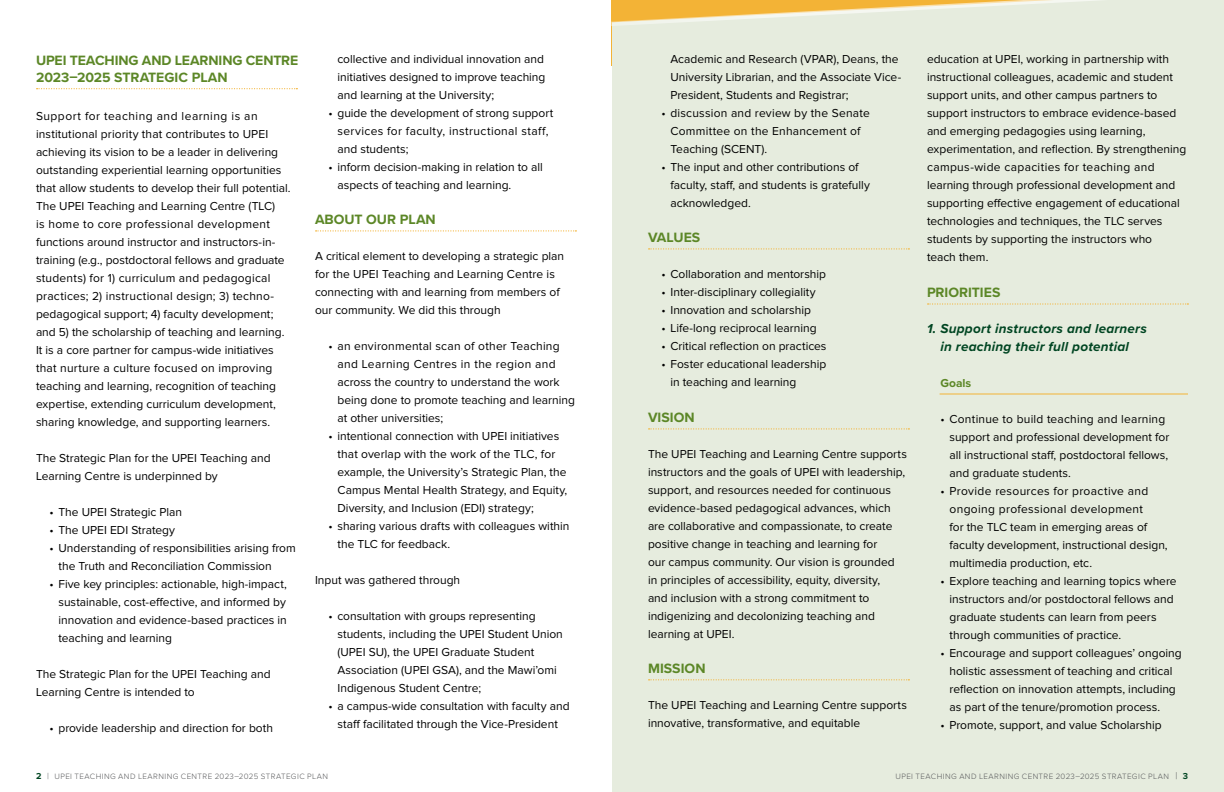
<style>
.page{position:relative;width:1224px;height:792px;background:#fff}
.page>*{position:absolute;margin:0;border:0;box-sizing:border-box;transform-origin:0 0}
.t1{font:700 14px/16.8px "Proxima Nova";color:#5c8727}
.t2{font:italic 700 13.5px/18px "Proxima Nova";letter-spacing:.02em;color:#004522;text-align:center}
.t3{font:12px/18px "Proxima Nova";color:#000}
.t4{font:700 12px "Proxima Nova";color:#5c8727}
.t5{font:300 8px "Proxima Nova";letter-spacing:.05em;color:#58595b}
.s1{font-weight:700;font-size:9px;color:#004522}
.s2{font-size:9px}
.s3{font-size:10px}
</style>
<div class="page">
<svg style="left:37px;top:88px;width:260px;height:1px"></svg>
<svg style="left:316px;top:230px;width:260px;height:2px"></svg>
<div style="left:612px;top:36px;width:612px;height:756px;background:#e6ecde"></div>
<svg style="left:611px;top:0;width:613px;height:36px;background:#eae0bb"></svg>
<svg style="left:649px;top:248px;width:260px;height:2px"></svg>
<svg style="left:649px;top:428px;width:260px;height:2px"></svg>
<svg style="left:649px;top:679px;width:260px;height:1px"></svg>
<svg style="left:928px;top:303px;width:260px;height:2px"></svg>
<hr style="left:940px;top:394px;width:248px;height:1px;background:#f3b336">
<h3 class="t1" style="left:36px;top:52px;width:264px">UPEI TEACHING AND LEARNING CENTRE<br>2023–2025 STRATEGIC PLAN</h3>
<p class="t3" style="left:36px;top:107px;width:256px">Support for teaching and learning is an institutional priority that contributes to UPEI achieving its vision to be a leader in delivering outstanding experiential learning opportunities that allow students to develop their full potential.<br>The UPEI Teaching and Learning Centre (TLC)<br>is home to core professional development functions around instructor and instructors-in&shy;training (e.g., postdoctoral fellows and graduate students) for 1) curriculum and pedagogical practices; 2) instructional design; 3) techno&shy;pedagogical support; 4) faculty development; and 5) the scholarship of teaching and learning.<br>It is a core partner for campus-wide initiatives that nurture a culture focused on improving teaching and learning, recognition of teaching expertise, extending curriculum development, sharing knowledge, and supporting learners.</p>
<p class="t3" style="left:36px;top:449px;width:236px">The Strategic Plan for the UPEI Teaching and<br>Learning Centre is underpinned by</p>
<p class="t3" style="left:50px;top:503px;width:134px">• The UPEI Strategic Plan</p>
<p class="t3" style="left:50px;top:521px;width:127px">• The UPEI EDI Strategy</p>
<p class="t3" style="left:58px;top:539px;width:239px;text-indent:-9px">• Understanding of responsibilities arising from the Truth and Reconciliation Commission</p>
<p class="t3" style="left:58px;top:575px;width:230px;text-align:justify;text-indent:-9px">• Five key principles: actionable, high-impact, sustainable, cost-efective, and informed by innovation and evidence-based practices in teaching and learning</p>
<p class="t3" style="left:36px;top:665px;width:236px">The Strategic Plan for the UPEI Teaching and<br>Learning Centre is intended to</p>
<p class="t3" style="left:50px;top:719px;width:225px">• provide leadership and direction for both</p>
<p class="t3" style="left:338px;top:51px;width:209px;text-align:justify">collective and individual innovation and initiatives designed to improve teaching and learning at the University;</p>
<p class="t3" style="left:338px;top:105px;width:217px;text-indent:-9px">• guide the development of strong support services for faculty, instructional staff, and students;</p>
<p class="t3" style="left:338px;top:159px;width:207px;text-indent:-9px">• inform decision-making in relation to all aspects of teaching and learning.</p>
<h3 class="t1" style="left:315px;top:211px;width:122px">ABOUT OUR PLAN</h3>
<p class="t3" style="left:315px;top:248px;width:251px">A critical element to developing a strategic plan for the UPEI Teaching and Learning Centre is connecting with and learning from members of our community. We did this through</p>
<p class="t3" style="left:338px;top:338px;width:239px;text-indent:-9px">• an environmental scan of other Teaching and Learning Centres in the region and across the country to understand the work being done to promote teaching and learning at other universities;</p>
<p class="t3" style="left:338px;top:428px;width:231px;text-indent:-9px">• intentional connection with UPEI initiatives that overlap with the work of the TLC, for example, the University’s Strategic Plan, the Campus Mental Health Strategy, and Equity, Diversity, and Inclusion (EDI) strategy;</p>
<p class="t3" style="left:338px;top:518px;width:233px;text-indent:-9px">• sharing various drafts with colleagues within the TLC for feedback.</p>
<p class="t3" style="left:315px;top:572px;width:147px">Input was gathered through</p>
<p class="t3" style="left:338px;top:608px;width:227px;text-indent:-9px">• consultation with groups representing students, including the UPEI Student Union (UPEI SU), the UPEI Graduate Student Association (UPEI GSA), and the Mawi’omi Indigenous Student Centre;</p>
<p class="t3" style="left:328px;top:698px;width:243px;text-align:center">• a campus-wide consultation with faculty and staf facilitated through the Vice-President</p>
<p class="t5" style="left:36px;top:770px;width:294px"><span class="s1">2</span> <span class="s2">|</span> UPEI TEACHING AND LEARNING CENTRE 2023–2025 STRATEGIC PLAN</p>
<p class="t3" style="left:670px;top:51px;width:232px">Academic and Research (VPAR), Deans, the<br>University Librarian, and the Associate Vice-<br>President, Students and Registrar;</p>
<p class="t3" style="left:670px;top:105px;width:201px;text-indent:-9px">• discussion and review by the Senate<br>Committee on the Enhancement of<br>Teaching (SCENT).</p>
<p class="t3" style="left:670px;top:159px;width:201px;text-indent:-9px">• The input and other contributions of faculty, staf, and students is gratefully acknowledged.</p>
<p class="t1" style="left:648px;top:229px;width:54px">VALUES</p>
<p class="t3" style="left:662px;top:266px;width:166px">• Collaboration and mentorship</p>
<p class="t3" style="left:662px;top:284px;width:156px">• Inter-disciplinary collegiality</p>
<p class="t3" style="left:662px;top:302px;width:151px">• Innovation and scholarship</p>
<p class="t3" style="left:662px;top:320px;width:157px">• Life-long reciprocal learning</p>
<p class="t3" style="left:662px;top:338px;width:167px">• Critical refection on practices</p>
<p class="t3" style="left:670px;top:356px;width:157px;text-indent:-9px">• Foster educational leadership in teaching and learning</p>
<p class="t1" style="left:648px;top:409px;width:48px">VISION</p>
<p class="t3" style="left:648px;top:446px;width:261px">The UPEI Teaching and Learning Centre supports instructors and the goals of UPEI with leadership, support, and resources needed for continuous evidence-based pedagogical advances, which are collaborative and compassionate, to create positive change in teaching and learning for<br>our campus community. Our vision is grounded in principles of accessibility, equity, diversity,<br>and inclusion with a strong commitment to indigenizing and decolonizing teaching and learning at UPEI.</p>
<p class="t1" style="left:648px;top:660px;width:59px">MISSION</p>
<p class="t3" style="left:648px;top:697px;width:261px">The UPEI Teaching and Learning Centre supports innovative, transformative, and equitable</p>
<p class="t3" style="left:927px;top:51px;width:261px">education at UPEI, working in partnership with instructional colleagues, academic and student support units, and other campus partners to support instructors to embrace evidence-based and emerging pedagogies using learning, experimentation, and refection. By strengthening campus-wide capacities for teaching and learning through professional development and supporting efective engagement of educational technologies and techniques, the TLC serves students by supporting the instructors who<br>teach them.</p>
<p class="t1" style="left:927px;top:284px;width:75px">PRIORITIES</p>
<p class="t2" style="left:927px;top:320px;width:221px">1. Support instructors and learners in reaching their full potential</p>
<p class="t4" style="left:940px;top:375px;width:32px">Goals</p>
<p class="t3" style="left:949px;top:411px;width:221px;text-indent:-9px">• Continue to build teaching and learning support and professional development for all instructional staf, postdoctoral fellows, and graduate students.</p>
<p class="t3" style="left:949px;top:483px;width:220px;text-indent:-9px">• Provide resources for proactive and ongoing professional development<br>for the TLC team in emerging areas of faculty development, instructional design, multimedia production, etc.</p>
<p class="t3" style="left:949px;top:573px;width:229px;text-indent:-9px">• Explore teaching and learning topics where instructors and/or postdoctoral fellows and graduate students can learn from peers through communities of practice.</p>
<p class="t3" style="left:949px;top:645px;width:234px;text-indent:-9px">• Encourage and support colleagues’ ongoing holistic assessment of teaching and critical refection on innovation attempts, including as part of the tenure/promotion process.</p>
<p class="t3" style="left:940px;top:717px;width:223px">• Promote, support, and value Scholarship</p>
<p class="t5" style="left:896px;top:770px;width:294px">UPEI TEACHING AND LEARNING CENTRE 2023–2025 STRATEGIC PLAN <span class="s3">|</span> <span class="s1">3</span></p>
</div>
